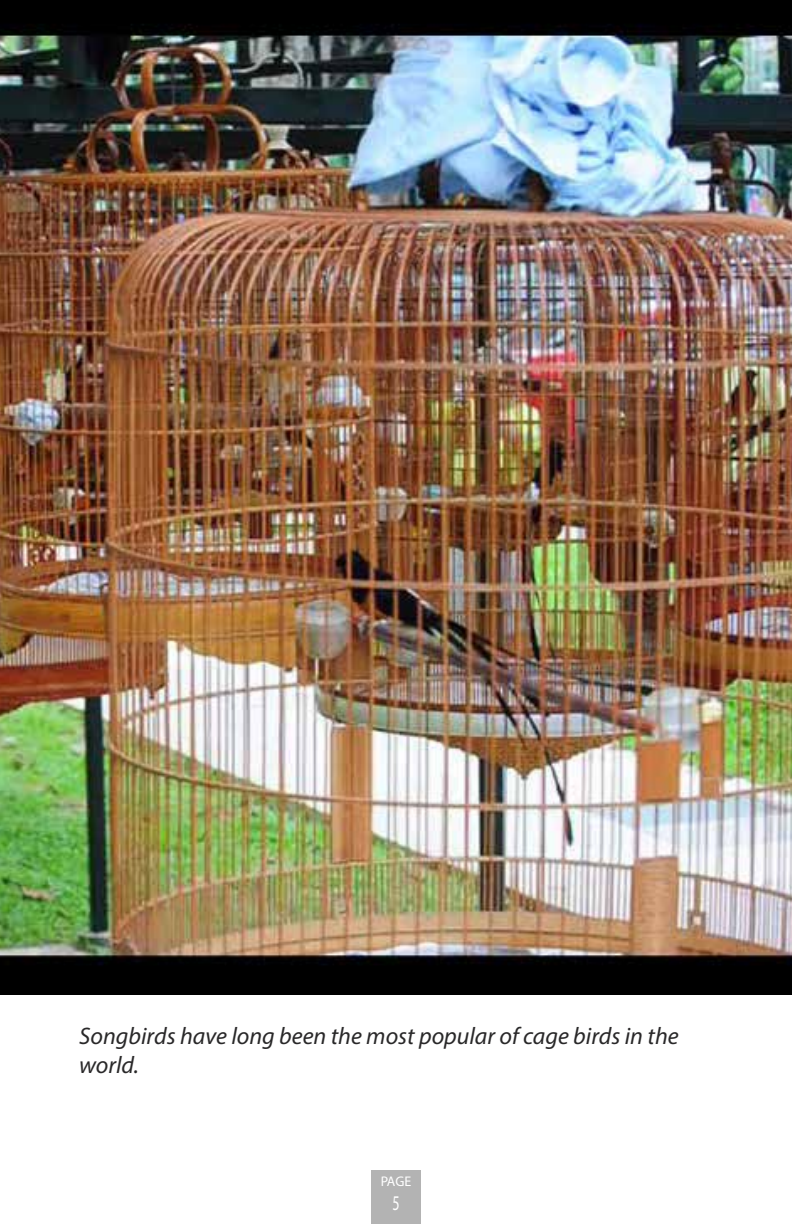
<style>
.page{position:relative;width:792px;height:1224px;background:#fff}
.page>*{position:absolute;margin:0;border:0;box-sizing:border-box;transform-origin:0 0}
.t1{font:italic 24px/28.8px "Myriad Pro";color:#292829}
.t2{font:21px "Myriad Pro";color:#fff;scale:.67 1}
.t3{font:14px "Myriad Pro";color:#fff}
</style>
<div class="page">
<div style="left:371px;top:1170px;width:50px;height:54px;background:#b3b3b3"></div>
<img style="left:0;top:0;width:792px;height:995px">
<p class="t1" style="left:79px;top:1021px;width:601px">Songbirds have long been the most popular of cage birds in the world.</p>
<p class="t3" style="left:381px;top:1172px;width:32px">PAGE</p>
<p class="t2" style="left:392px;top:1190px;width:12px">5</p>
</div>
